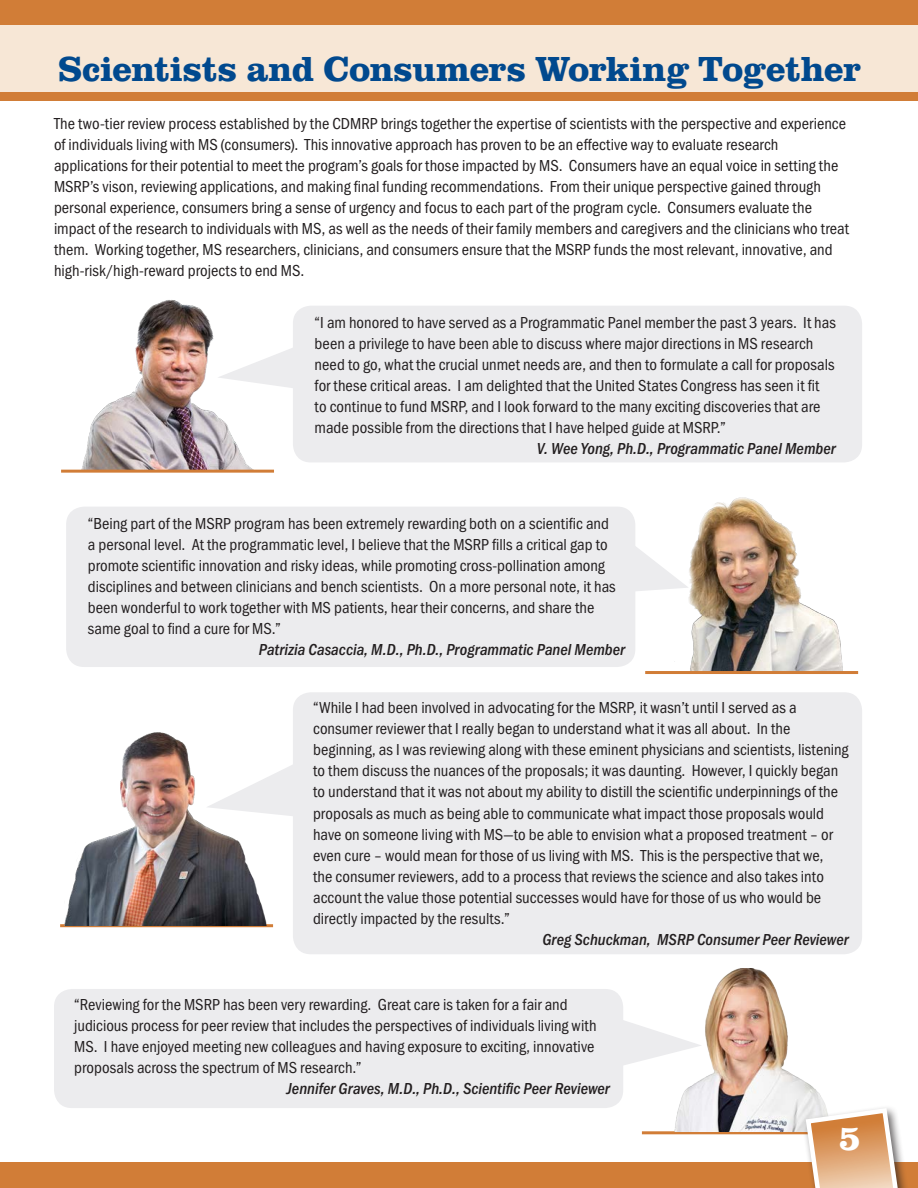
<style>
.page{position:relative;width:918px;height:1188px;background:#fff}
.page>*{position:absolute;margin:0;border:0;box-sizing:border-box;transform-origin:0 0}
.HEAD_1{font:700 36px "Clarendon URW";letter-spacing:-.015em;color:#01498e}
.t1{font:700 36px "Clarendon URW";color:#fff}
.new_body_text_space{font:16.5px/21px "Franklin Gothic URW Con Boo";color:#231f20}
.new_body_text_space-2{font:16.5px "Franklin Gothic URW Con Med Ita";color:#231f20}
</style>
<div class="page">
<div style="left:0;top:17px;width:918px;height:79px;background:#f7e7d6"></div>
<div style="left:0;top:0;width:918px;height:25px;background:#d17d37"></div>
<div style="left:0;top:92px;width:918px;height:8px;background:#d17d37"></div>
<svg style="left:274px;top:348px;width:19px;height:40px"></svg>
<div style="left:293px;top:306px;width:569px;height:156px;background:#ececee;border-radius:18px"></div>
<img style="left:66px;top:300px;width:208px;height:170px">
<hr style="left:61px;top:470px;width:213px;height:3px;background:#d17d37">
<svg style="left:623px;top:1020px;width:43px;height:46px"></svg>
<div style="left:54px;top:989px;width:569px;height:119px;background:#ececee;border-radius:18px"></div>
<svg style="left:268px;top:765px;width:25px;height:51px"></svg>
<div style="left:293px;top:692px;width:569px;height:262px;background:#ececee;border-radius:18px"></div>
<hr style="left:60px;top:924px;width:213px;height:3px;background:#d17d37">
<img style="left:60px;top:732px;width:208px;height:194px">
<div style="left:66px;top:507px;width:569px;height:160px;background:#ececee;border-radius:18px"></div>
<svg style="left:635px;top:546px;width:36px;height:46px"></svg>
<img style="left:671px;top:497px;width:172px;height:174px">
<hr style="left:645px;top:671px;width:213px;height:3px;background:#d17d37">
<img style="left:666px;top:968px;width:159px;height:138px">
<div style="left:802px;top:1104px;width:113px;height:84px;background:#231f20;opacity:.7"></div>
<svg style="left:0;top:1106px;width:918px;height:82px"></svg>
<p class="HEAD_1" style="left:58px;top:42px;width:804px">Scientists and Consumers Working Together</p>
<p class="new_body_text_space" style="left:54px;top:113px;width:797px">The two-tier review process established by the CDMRP brings together the expertise of scientists with the perspective and experience of individuals living with MS (consumers). This innovative approach has proven to be an effective way to evaluate research applications for their potential to meet the program’s goals for those impacted by MS. Consumers have an equal voice in setting the MSRP’s vison, reviewing applications, and making final funding recommendations. From their unique perspective gained through personal experience, consumers bring a sense of urgency and focus to each part of the program cycle. Consumers evaluate the impact of the research to individuals with MS, as well as the needs of their family members and caregivers and the clinicians who treat them. Working together, MS researchers, clinicians, and consumers ensure that the MSRP funds the most relevant, innovative, and high-risk/high-reward projects to end MS.</p>
<p class="new_body_text_space" style="left:315px;top:312px;width:523px">“I am honored to have served as a Programmatic Panel member the past 3 years. It has been a privilege to have been able to discuss where major directions in MS research need to go, what the crucial unmet needs are, and then to formulate a call for proposals for these critical areas. I am delighted that the United States Congress has seen it fit<br>to continue to fund MSRP, and I look forward to the many exciting discoveries that are made possible from the directions that I have helped guide at MSRP.”</p>
<p class="new_body_text_space-2" style="left:537px;top:437px;width:300px">V. Wee Yong, Ph.D., Programmatic Panel Member</p>
<p class="new_body_text_space" style="left:88px;top:513px;width:529px">“Being part of the MSRP program has been extremely rewarding both on a scientific and a personal level. At the programmatic level, I believe that the MSRP fills a critical gap to promote scientific innovation and risky ideas, while promoting cross-pollination among disciplines and between clinicians and bench scientists. On a more personal note, it has been wonderful to work together with MS patients, hear their concerns, and share the same goal to find a cure for MS.”</p>
<p class="new_body_text_space-2" style="left:259px;top:638px;width:368px">Patrizia Casaccia, M.D., Ph.D., Programmatic Panel Member</p>
<p class="new_body_text_space" style="left:313px;top:697px;width:537px">“While I had been involved in advocating for the MSRP, it wasn’t until I served as a consumer reviewer that I really began to understand what it was all about. In the beginning, as I was reviewing along with these eminent physicians and scientists, listening to them discuss the nuances of the proposals; it was daunting. However, I quickly began to understand that it was not about my ability to distill the scientific underpinnings of the proposals as much as being able to communicate what impact those proposals would have on someone living with MS—to be able to envision what a proposed treatment – or even cure – would mean for those of us living with MS. This is the perspective that we,<br>the consumer reviewers, add to a process that reviews the science and also takes into account the value those potential successes would have for those of us who would be directly impacted by the results.”</p>
<p class="new_body_text_space-2" style="left:542px;top:928px;width:308px">Greg Schuckman, MSRP Consumer Peer Reviewer</p>
<p class="new_body_text_space" style="left:74px;top:994px;width:524px">“Reviewing for the MSRP has been very rewarding. Great care is taken for a fair and judicious process for peer review that includes the perspectives of individuals living with MS. I have enjoyed meeting new colleagues and having exposure to exciting, innovative proposals across the spectrum of MS research.”</p>
<p class="new_body_text_space-2" style="left:287px;top:1077px;width:325px">Jennifer Graves, M.D., Ph.D., Scientific Peer Reviewer</p>
<p class="t1" style="left:838px;top:1112px;width:24px">5</p>
</div>
